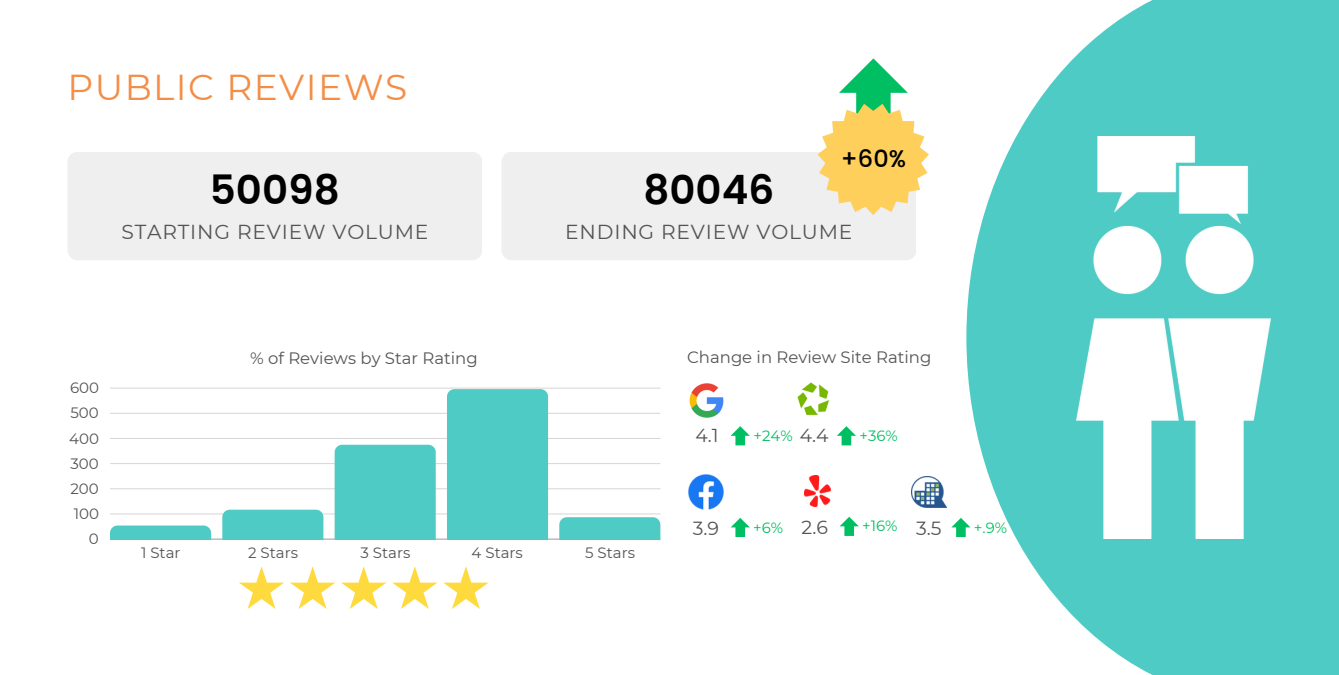
<style>
.page{position:relative;width:1339px;height:675px;background:#fff}
.page>*{position:absolute;margin:0;border:0;box-sizing:border-box;transform-origin:0 0}
.t1{font:600 40.5px "Poppins";color:#000}
.t2{font:36px "Montserrat";letter-spacing:.04em;color:#f48d46}
.t3{font:500 24px "Poppins";color:#000}
.t4{font:20.25px "Montserrat";letter-spacing:.04em;color:#545454}
.t5{font:18.9px "Montserrat";color:#545454}
.t6{font:18.75px "Montserrat";color:#545454}
.t7{font:16.5px "Montserrat";color:#545454}
.t8{font:15px "Montserrat";color:#545454}
.t9{font:14.85px "Montserrat";color:#00bf63}
</style>
<div class="page">
<svg style="left:966px;top:0;width:373px;height:675px;fill:#4fcbc5"></svg>
<img style="left:1076px;top:137px;width:195px;height:401px">
<hr style="left:110px;top:514px;width:550px;height:1px;background:#545454">
<hr style="left:110px;top:489px;width:550px;height:1px;background:#545454">
<hr style="left:110px;top:463px;width:550px;height:1px;background:#545454">
<hr style="left:110px;top:438px;width:550px;height:1px;background:#545454">
<hr style="left:110px;top:413px;width:550px;height:1px;background:#545454">
<hr style="left:110px;top:388px;width:550px;height:1px;background:#545454">
<hr style="left:110px;top:539px;width:550px;height:1px;background:#545454">
<svg style="left:110px;top:526px;width:101px;height:13px"></svg>
<div style="left:222px;top:510px;width:101px;height:29px;background:#4fcbc5"></div>
<div style="left:335px;top:445px;width:101px;height:94px;background:#4fcbc5"></div>
<div style="left:447px;top:389px;width:101px;height:150px;background:#4fcbc5"></div>
<div style="left:559px;top:517px;width:101px;height:22px;background:#4fcbc5"></div>
<svg style="left:290px;top:566px;width:45px;height:43px"></svg>
<svg style="left:341px;top:566px;width:45px;height:43px"></svg>
<svg style="left:392px;top:566px;width:45px;height:43px"></svg>
<svg style="left:443px;top:566px;width:46px;height:43px"></svg>
<svg style="left:239px;top:566px;width:45px;height:43px"></svg>
<img style="left:689px;top:383px;width:35px;height:35px">
<svg style="left:731px;top:426px;width:19px;height:19px"></svg>
<img style="left:797px;top:382px;width:32px;height:33px">
<svg style="left:837px;top:426px;width:19px;height:19px"></svg>
<img style="left:689px;top:474px;width:35px;height:35px">
<svg style="left:731px;top:518px;width:19px;height:19px"></svg>
<img style="left:804px;top:475px;width:26px;height:32px">
<svg style="left:839px;top:517px;width:20px;height:19px"></svg>
<img style="left:911px;top:477px;width:35px;height:30px">
<svg style="left:951px;top:518px;width:19px;height:19px"></svg>
<div style="left:68px;top:152px;width:414px;height:108px;background:#efefef"></div>
<div style="left:502px;top:152px;width:414px;height:108px;background:#efefef"></div>
<svg style="left:817px;top:58px;width:112px;height:157px"></svg>
<h5 class="t2" style="left:68px;top:65px;width:341px">PUBLIC REVIEWS</h5>
<p class="t1" style="left:210px;top:166px;width:132px">50098</p>
<p class="t4" style="left:121px;top:219px;width:308px">STARTING REVIEW VOLUME</p>
<p class="t1" style="left:643px;top:166px;width:132px">80046</p>
<h5 class="t3" style="left:841px;top:144px;width:67px">+60%</h5>
<p class="t4" style="left:565px;top:219px;width:289px">ENDING REVIEW VOLUME</p>
<p class="t8" style="left:70px;top:379px;width:30px">600</p>
<p class="t8" style="left:70px;top:404px;width:30px">500</p>
<p class="t8" style="left:69px;top:429px;width:31px">400</p>
<p class="t8" style="left:70px;top:454px;width:30px">300</p>
<p class="t8" style="left:70px;top:479px;width:30px">200</p>
<p class="t8" style="left:74px;top:505px;width:27px">100</p>
<p class="t8" style="left:89px;top:530px;width:11px">0</p>
<p class="t7" style="left:250px;top:349px;width:229px">% of Reviews by Star Rating</p>
<h5 class="t7" style="left:687px;top:347px;width:246px">Change in Review Site Rating</h5>
<p class="t6" style="left:695px;top:424px;width:25px">4.1</p>
<h3 class="t9" style="left:753px;top:427px;width:41px">+24%</h3>
<h4 class="t6" style="left:800px;top:424px;width:30px">4.4</h4>
<h1 class="t9" style="left:859px;top:427px;width:40px">+36%</h1>
<p class="t8" style="left:141px;top:543px;width:41px">1 Star</p>
<p class="t8" style="left:248px;top:543px;width:51px">2 Stars</p>
<p class="t8" style="left:360px;top:543px;width:51px">3 Stars</p>
<p class="t8" style="left:472px;top:543px;width:53px">4 Stars</p>
<p class="t8" style="left:585px;top:543px;width:51px">5 Stars</p>
<p class="t5" style="left:693px;top:517px;width:28px">3.9</p>
<p class="t9" style="left:753px;top:518px;width:31px">+6%</p>
<h5 class="t5" style="left:801px;top:516px;width:28px">2.6</h5>
<p class="t9" style="left:862px;top:517px;width:37px">+16%</p>
<h5 class="t5" style="left:916px;top:517px;width:27px">3.5</h5>
<p class="t9" style="left:974px;top:519px;width:35px">+.9%</p>
</div>
